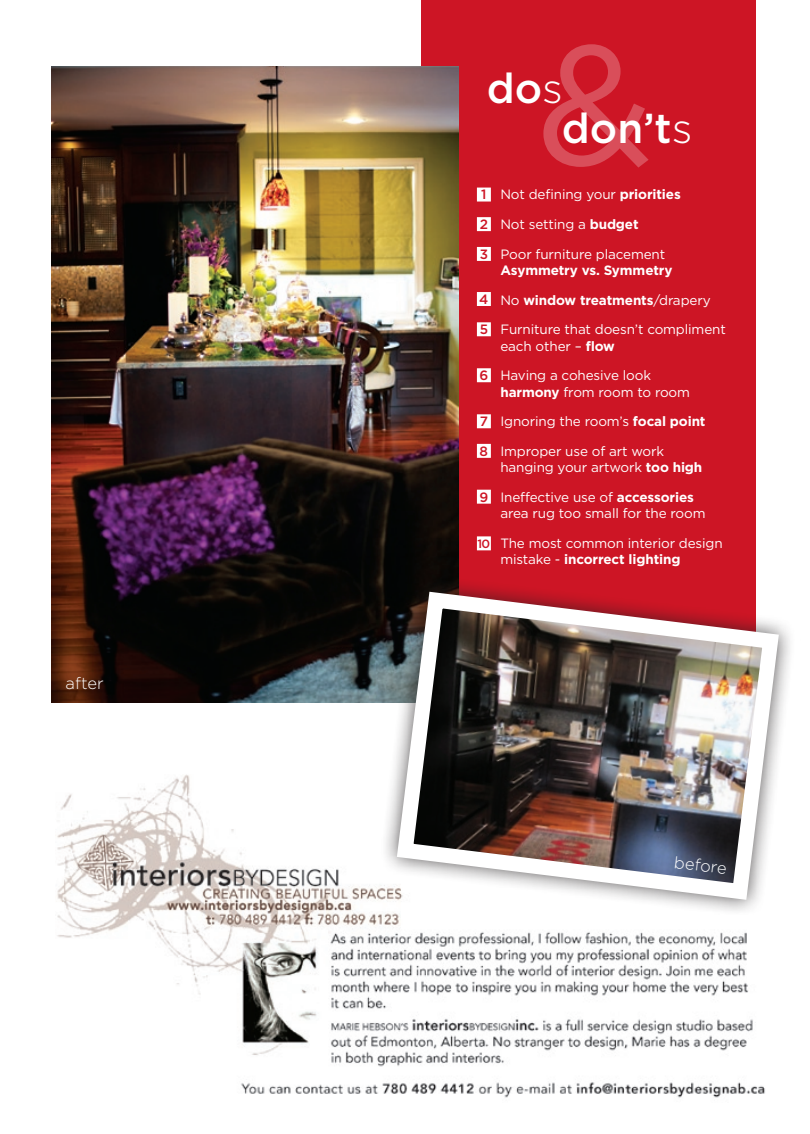
<style>
.page{position:relative;width:810px;height:1134px;background:#fff}
.page>*{position:absolute;margin:0;border:0;box-sizing:border-box;transform-origin:0 0}
.t1{font:169.95px "Gotham";color:#fff}
.t2{font:500 41.85px "Gotham";color:#fff}
.t3{font:300 16.5px "Gotham";color:#fff}
.t4{font:13.5px/16.2px "Gotham";letter-spacing:-.01em;color:#fff}
.t5{font:700 13.5px "Gotham";letter-spacing:-.01em;color:#fff}
.t6{font:500 13.5px "Gotham";color:#cd1525}
.t7{font:500 12px "Gotham";color:#cd1525}
.s1{font-weight:300}
.s2{font-weight:700}
.s3{font-weight:400}
</style>
<div class="page">
<img style="left:57px;top:774px;width:708px;height:324px">
<div style="left:421px;top:0;width:335px;height:671px;background:#cd1525"></div>
<img style="left:51px;top:67px;width:408px;height:636px">
<div style="left:378px;top:573px;width:425px;height:352px;background:#231f20;opacity:.75"></div>
<img style="left:389px;top:583px;width:398px;height:325px">
<div style="left:477px;top:188px;width:14px;height:14px;border:9px solid #fff"></div>
<div style="left:477px;top:217px;width:14px;height:14px;border:9px solid #fff"></div>
<div style="left:477px;top:247px;width:14px;height:14px;border:9px solid #fff"></div>
<div style="left:477px;top:292px;width:14px;height:14px;border:9px solid #fff"></div>
<div style="left:477px;top:322px;width:14px;height:14px;border:9px solid #fff"></div>
<div style="left:477px;top:368px;width:14px;height:14px;border:9px solid #fff"></div>
<div style="left:477px;top:414px;width:14px;height:14px;border:9px solid #fff"></div>
<div style="left:477px;top:444px;width:14px;height:14px;border:9px solid #fff"></div>
<div style="left:477px;top:490px;width:14px;height:14px;border:9px solid #fff"></div>
<div style="left:477px;top:536px;width:14px;height:14px;border:9px solid #fff"></div>
<p class="t3" style="left:66px;top:675px;width:40px">after</p>
<h1 class="t1" style="left:536px;top:11px;width:120px">&amp;</h1>
<p class="t2" style="left:487px;top:64px;width:78px">do<span class="s1">s</span></p>
<p class="t2" style="left:562px;top:104px;width:132px">don’t<span class="s1">s</span></p>
<p class="t6" style="left:481px;top:187px;width:7px">1</p>
<p class="t6" style="left:480px;top:217px;width:10px">2</p>
<p class="t6" style="left:480px;top:246px;width:10px">3</p>
<p class="t6" style="left:479px;top:292px;width:11px">4</p>
<p class="t6" style="left:480px;top:322px;width:10px">5</p>
<p class="t6" style="left:479px;top:368px;width:10px">6</p>
<p class="t6" style="left:480px;top:414px;width:10px">7</p>
<p class="t6" style="left:480px;top:443px;width:10px">8</p>
<p class="t6" style="left:479px;top:489px;width:10px">9</p>
<p class="t7" style="left:477px;top:537px;width:14px">10</p>
<p class="t4" style="left:500px;top:186px;width:182px">Not defining your <span class="s2">priorities</span></p>
<p class="t4" style="left:500px;top:216px;width:140px">Not setting a <span class="s2">budget</span></p>
<p class="t4" style="left:500px;top:246px;width:174px">Poor furniture placement<br><span class="s2">Asymmetry vs. Symmetry</span></p>
<p class="t5" style="left:500px;top:292px;width:212px"><span class="s3">No</span> window treatments<span class="s3">/drapery</span></p>
<p class="t4" style="left:500px;top:321px;width:227px">Furniture that doesn’t compliment each other – <span class="s2">flow</span></p>
<p class="t4" style="left:500px;top:367px;width:191px">Having a cohesive look <span class="s2">harmony</span> from room to room</p>
<p class="t4" style="left:500px;top:413px;width:207px">Ignoring the room’s <span class="s2">focal point</span></p>
<p class="t4" style="left:500px;top:443px;width:203px">Improper use of art work hanging your artwork <span class="s2">too high</span></p>
<p class="t4" style="left:500px;top:489px;width:207px">Ineffective use of <span class="s2">accessories </span>area rug too small for the room</p>
<p class="t4" style="left:500px;top:535px;width:224px">The most common interior design mistake - <span class="s2">incorrect lighting</span></p>
<p class="t3" style="left:675px;top:853px;width:54px;rotate:7deg">before</p>
</div>
